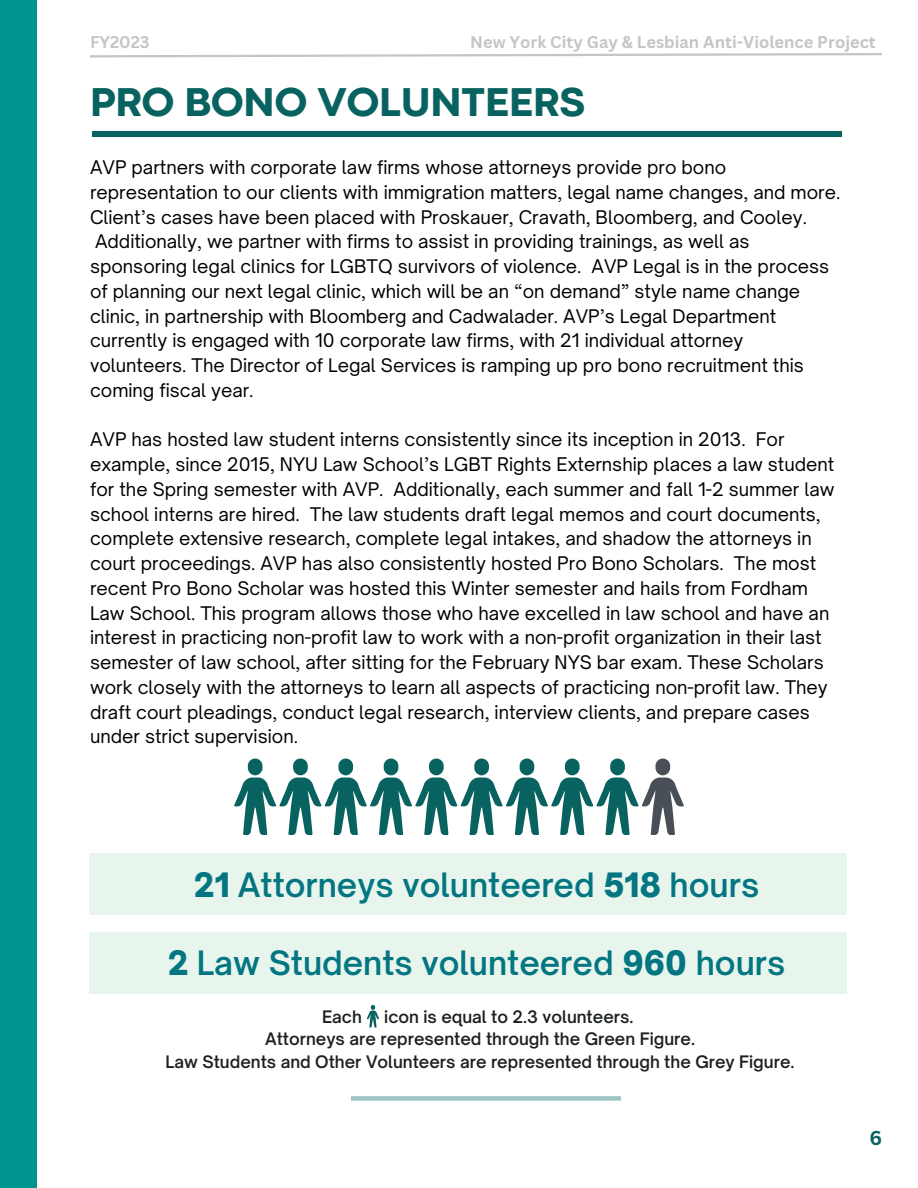
<style>
.page{position:relative;width:918px;height:1188px;background:#fff}
.page>*{position:absolute;margin:0;border:0;box-sizing:border-box;transform-origin:0 0}
.t1{font:800 42px "Codec Pro";color:#08625f}
.t2{font:600 32.1px "Open Sauce One";color:#037682}
.t3{font:700 19.5px "Canva Sans";color:#08625f}
.t4{font:18px/24.8px "Open Sauce One";color:#000}
.t5{font:600 16.5px "Open Sauce One";color:#1c2120}
.t6{font:700 16.5px "Canva Sans";color:#c3c5c6}
.s1{font-weight:900}
</style>
<div class="page">
<div style="left:0;top:0;width:37px;height:1188px;background:#009490"></div>
<div style="left:92px;top:131px;width:750px;height:5px;background:#08625f"></div>
<svg style="left:90px;top:53px;width:792px;height:5px"></svg>
<svg style="left:234px;top:759px;width:223px;height:76px"></svg>
<svg style="left:642px;top:759px;width:42px;height:76px"></svg>
<div style="left:90px;top:932px;width:757px;height:61px;background:#e7f5ec"></div>
<div style="left:90px;top:853px;width:757px;height:62px;background:#e7f5ec"></div>
<svg style="left:367px;top:1005px;width:12px;height:23px"></svg>
<div style="left:351px;top:1096px;width:270px;height:5px;background:#9dc6c5"></div>
<p class="t6" style="left:90px;top:31px;width:61px">FY2023</p>
<p class="t6" style="left:470px;top:31px;width:407px">New York City Gay &amp; Lesbian Anti-Violence Project</p>
<p class="t1" style="left:90px;top:87px;width:497px">PRO BONO VOLUNTEERS</p>
<p class="t4" style="left:90px;top:155px;width:752px">AVP partners with corporate law firms whose attorneys provide pro bono representation to our clients with immigration matters, legal name changes, and more.<br>Client’s cases have been placed with Proskauer, Cravath, Bloomberg, and Cooley.<br>Additionally, we partner with firms to assist in providing trainings, as well as sponsoring legal clinics for LGBTQ survivors of violence. AVP Legal is in the process of planning our next legal clinic, which will be an “on demand” style name change clinic, in partnership with Bloomberg and Cadwalader. AVP’s Legal Department currently is engaged with 10 corporate law firms, with 21 individual attorney volunteers. The Director of Legal Services is ramping up pro bono recruitment this coming fiscal year.</p>
<p class="t4" style="left:90px;top:427px;width:746px">AVP has hosted law student interns consistently since its inception in 2013. For example, since 2015, NYU Law School’s LGBT Rights Externship places a law student for the Spring semester with AVP. Additionally, each summer and fall 1-2 summer law school interns are hired. The law students draft legal memos and court documents, complete extensive research, complete legal intakes, and shadow the attorneys in court proceedings. AVP has also consistently hosted Pro Bono Scholars. The most recent Pro Bono Scholar was hosted this Winter semester and hails from Fordham Law School. This program allows those who have excelled in law school and have an interest in practicing non-profit law to work with a non-profit organization in their last semester of law school, after sitting for the February NYS bar exam. These Scholars work closely with the attorneys to learn all aspects of practicing non-profit law. They draft court pleadings, conduct legal research, interview clients, and prepare cases under strict supervision.</p>
<p class="t2" style="left:194px;top:865px;width:567px"><span class="s1">21</span> Attorneys volunteered <span class="s1">518</span> hours</p>
<p class="t2" style="left:168px;top:943px;width:619px"><span class="s1">2</span> Law Students volunteered <span class="s1">960</span> hours</p>
<p class="t5" style="left:322px;top:1006px;width:41px">Each</p>
<p class="t5" style="left:384px;top:1006px;width:251px">icon is equal to 2.3 volunteers.</p>
<p class="t5" style="left:265px;top:1029px;width:431px">Attorneys are represented through the Green Figure.</p>
<p class="t5" style="left:166px;top:1051px;width:630px">Law Students and Other Volunteers are represented through the Grey Figure.</p>
<p class="t3" style="left:869px;top:1124px;width:14px">6</p>
</div>
